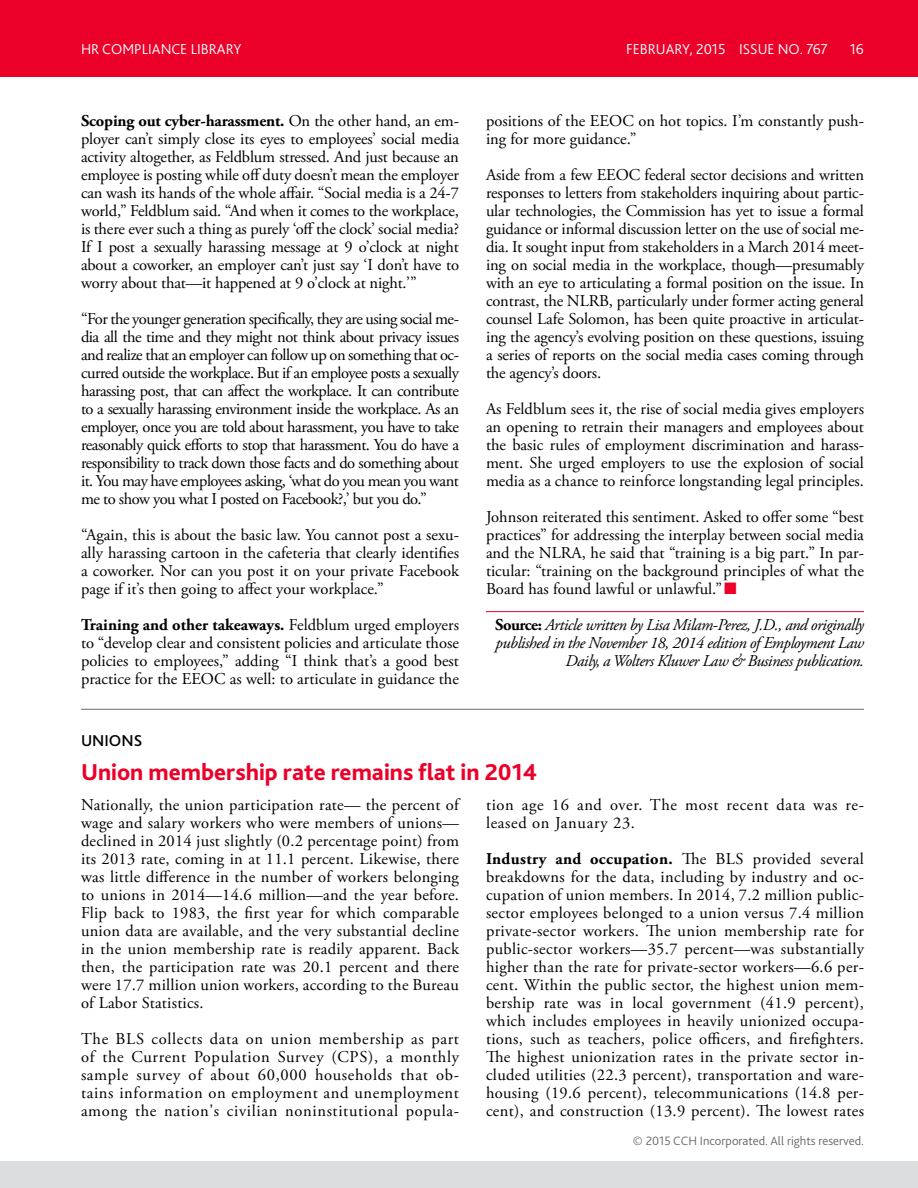
<style>
.page{position:relative;width:918px;height:1188px;background:#fff}
.page>*{position:absolute;margin:0;border:0;box-sizing:border-box;transform-origin:0 0}
.H1_A{font:800 24px "Bliss 2";color:#eb0029}
.Body_A{font:16.5px/18px "Adobe Garamond Pro";color:#000;text-align:justify}
.Cite_A{font:italic 16.5px/18px "Adobe Garamond Pro";letter-spacing:-.03em;color:#000;text-align:right}
.Body_A-2{font:16.5px/18px "Adobe Garamond Pro";letter-spacing:.04em;color:#000}
.Kicker_A_i{font:500 16.5px "Bliss 2";color:#000}
.t1{font:300 15px "Bliss 2";color:#fff}
.t2{font:300 12.75px "Bliss 2";color:#696a6d}
.s1{font-weight:700}
.s2{color:#eb0029}
.s3{font-weight:700;font-style:normal}
</style>
<div class="page">
<div style="left:0;top:0;width:918px;height:76px;background:#eb0029"></div>
<div style="left:0;top:1162px;width:918px;height:26px;background:#dcddde"></div>
<hr style="left:486px;top:611px;width:378px;height:1px;background:#eb0029">
<hr style="left:81px;top:709px;width:783px;height:1px;background:#696a6d">
<p class="t1" style="left:81px;top:40px;width:162px">HR COMPLIANCE LIBRARY</p>
<p class="t1" style="left:626px;top:40px;width:203px">FEBRUARY, 2015 ISSUE NO. 767</p>
<p class="t1" style="left:850px;top:40px;width:16px">16</p>
<p class="Body_A" style="left:81px;top:112px;width:380px"><span class="s1">Scoping out cyber-harassment.</span> On the other hand, an em&shy;ployer can’t simply close its eyes to employees’ social media activity altogether, as Feldblum stressed. And just because an employee is posting while off duty doesn’t mean the employer can wash its hands of the whole affair. “Social media is a 24-7 world,” Feldblum said. “And when it comes to the workplace, is there ever such a thing as purely ‘off the clock’ social media?<br>If I post a sexually harassing message at 9 o’clock at night about a coworker, an employer can’t just say ‘I don’t have to worry about that—it happened at 9 o’clock at night.’”</p>
<p class="Body_A" style="left:81px;top:310px;width:380px">“For the younger generation specifically, they are using social me&shy;dia all the time and they might not think about privacy issues and realize that an employer can follow up on something that oc&shy;curred outside the workplace. But if an employee posts a sexually harassing post, that can affect the workplace. It can contribute to a sexually harassing environment inside the workplace. As an employer, once you are told about harassment, you have to take reasonably quick efforts to stop that harassment. You do have a responsibility to track down those facts and do something about it. You may have employees asking, ‘what do you mean you want me to show you what I posted on Facebook?,’ but you do.”</p>
<p class="Body_A" style="left:81px;top:526px;width:380px">“Again, this is about the basic law. You cannot post a sexu&shy;ally harassing cartoon in the cafeteria that clearly identifies a coworker. Nor can you post it on your private Facebook page if it’s then going to affect your workplace.”</p>
<p class="Body_A" style="left:81px;top:616px;width:380px"><span class="s1">Training and other takeaways.</span> Feldblum urged employers to “develop clear and consistent policies and articulate those policies to employees,” adding “I think that’s a good best practice for the EEOC as well: to articulate in guidance the</p>
<p class="Body_A" style="left:486px;top:112px;width:380px">positions of the EEOC on hot topics. I’m constantly push&shy;ing for more guidance.”</p>
<p class="Body_A" style="left:486px;top:166px;width:380px">Aside from a few EEOC federal sector decisions and written responses to letters from stakeholders inquiring about partic&shy;ular technologies, the Commission has yet to issue a formal guidance or informal discussion letter on the use of social me&shy;dia. It sought input from stakeholders in a March 2014 meet&shy;ing on social media in the workplace, though—presumably with an eye to articulating a formal position on the issue. In contrast, the NLRB, particularly under former acting general counsel Lafe Solomon, has been quite proactive in articulat&shy;ing the agency’s evolving position on these questions, issuing a series of reports on the social media cases coming through the agency’s doors.</p>
<p class="Body_A" style="left:486px;top:400px;width:380px">As Feldblum sees it, the rise of social media gives employers an opening to retrain their managers and employees about the basic rules of employment discrimination and harass&shy;ment. She urged employers to use the explosion of social media as a chance to reinforce longstanding legal principles.</p>
<p class="Body_A" style="left:486px;top:508px;width:380px">Johnson reiterated this sentiment. Asked to offer some “best practices” for addressing the interplay between social media and the NLRA, he said that “training is a big part.” In par&shy;ticular: “training on the background principles of what the Board has found lawful or unlawful.”<span class="s2">■</span></p>
<p class="Cite_A" style="left:495px;top:616px;width:370px"><span class="s3">Source:</span> Article written by Lisa Milam-Perez, J.D., and originally published in the November 18, 2014 edition of Employment Law<br>Daily, a Wolters Kluwer Law &amp; Business publication.</p>
<p class="Kicker_A_i" style="left:81px;top:730px;width:63px">UNIONS</p>
<p class="H1_A" style="left:81px;top:757px;width:458px">Union membership rate remains flat in 2014</p>
<p class="Body_A" style="left:81px;top:796px;width:380px">Nationally, the union participation rate— the percent of wage and salary workers who were members of unions— declined in 2014 just slightly (0.2 percentage point) from its 2013 rate, coming in at 11.1 percent. Likewise, there was little difference in the number of workers belonging to unions in 2014—14.6 million—and the year before.<br>Flip back to 1983, the first year for which comparable union data are available, and the very substantial decline in the union membership rate is readily apparent. Back then, the participation rate was 20.1 percent and there were 17.7 million union workers, according to the Bureau of Labor Statistics.</p>
<p class="Body_A" style="left:81px;top:1030px;width:380px">The BLS collects data on union membership as part of the Current Population Survey (CPS), a monthly sample survey of about 60,000 households that ob&shy;tains information on employment and unemployment among the nation's civilian noninstitutional popula-</p>
<p class="Body_A-2" style="left:486px;top:796px;width:380px">tion age 16 and over. The most recent data was re&shy;leased on January 23.</p>
<p class="Body_A" style="left:486px;top:850px;width:380px"><span class="s1">Industry and occupation.</span> The BLS provided several breakdowns for the data, including by industry and oc&shy;cupation of union members. In 2014, 7.2 million public&shy;sector employees belonged to a union versus 7.4 million private-sector workers. The union membership rate for public-sector workers—35.7 percent—was substantially higher than the rate for private-sector workers—6.6 per&shy;cent. Within the public sector, the highest union mem&shy;bership rate was in local government (41.9 percent), which includes employees in heavily unionized occupa&shy;tions, such as teachers, police officers, and firefighters.<br>The highest unionization rates in the private sector in&shy;cluded utilities (22.3 percent), transportation and ware&shy;housing (19.6 percent), telecommunications (14.8 per&shy;cent), and construction (13.9 percent). The lowest rates</p>
<p class="t2" style="left:633px;top:1133px;width:233px">© 2015 CCH Incorporated. All rights reserved.</p>
</div>
